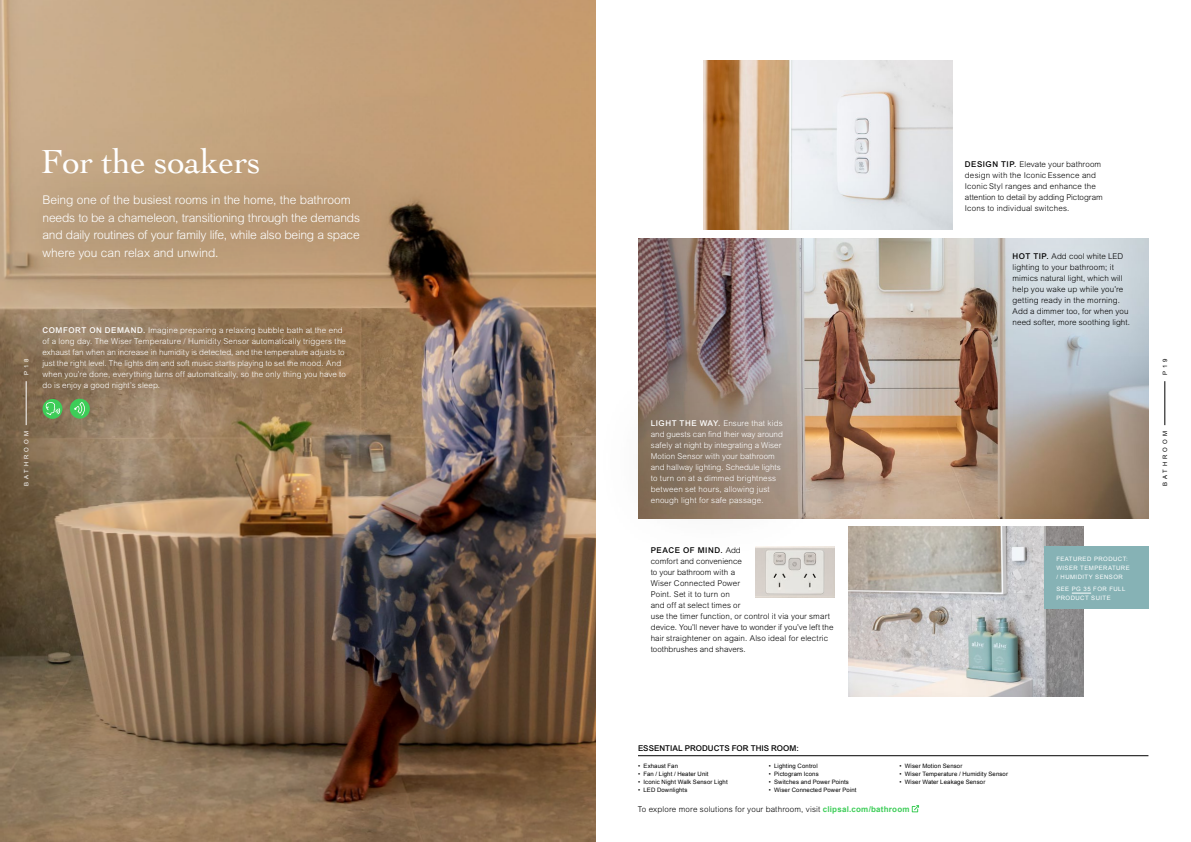
<style>
.page{position:relative;width:1191px;height:842px;background:#fff}
.page>*{position:absolute;margin:0;border:0;box-sizing:border-box;transform-origin:0 0}
.t1{font:35px "Cochin";letter-spacing:-.01em;color:#fff}
.t2{font:300 12px/17.5px "Arial MT Std";letter-spacing:-.015em;color:#fff}
.t3{font:300 8px/11px "Arial MT Std";letter-spacing:.015em;color:#000}
.t4{font:300 8px/11px "Arial MT Std";letter-spacing:.015em;color:#fff}
.t5{font:500 8px "Arial MT Std";letter-spacing:.005em;color:#000}
.t6{font:6px "Arial";letter-spacing:.02em;color:#000}
.t7{font:6px/9px "Arial";letter-spacing:.075em;color:#fff}
.t8{font:6px "Arial";letter-spacing:.5em;color:#000}
.t9{font:6px "Arial";letter-spacing:.5em;color:#fff}
.s1{font-weight:500}
.s2{font-family:"Arial";font-weight:700;color:#3dcd58}
</style>
<div class="page">
<img style="left:638px;top:239px;width:510px;height:279px">
<img style="left:0;top:0;width:595px;height:842px">
<div style="left:0;top:146px;width:404px;height:161px;background:#000;opacity:.7"></div>
<div style="left:0;top:276px;width:390px;height:163px;background:#000;opacity:.7"></div>
<div style="left:595px;top:361px;width:240px;height:201px;background:#000;opacity:.75"></div>
<div style="left:989px;top:228px;width:161px;height:122px;background:#fff;opacity:.75"></div>
<img style="left:703px;top:60px;width:250px;height:170px">
<hr style="left:638px;top:755px;width:510px;height:1px;background:#000">
<img style="left:848px;top:527px;width:235px;height:169px">
<svg style="left:911px;top:805px;width:8px;height:7px"></svg>
<div style="left:43px;top:399px;width:19px;height:20px;background:#3dcd58;border-radius:50%"></div>
<svg style="left:45px;top:402px;width:15px;height:13px"></svg>
<div style="left:70px;top:399px;width:20px;height:20px;background:#3dcd58;border-radius:50%"></div>
<svg style="left:74px;top:402px;width:11px;height:14px"></svg>
<img style="left:755px;top:547px;width:79px;height:50px">
<hr style="left:1164px;top:381px;width:1px;height:44px;background:#000">
<hr style="left:26px;top:381px;width:1px;height:44px;background:#fff">
<div style="left:1044px;top:547px;width:105px;height:62px;background:#86b2b5"></div>
<svg style="left:1072px;top:593px;width:19px;height:1px"></svg>
<h1 class="t1" style="left:41px;top:138px;width:222px">For the soakers</h1>
<h2 class="t2" style="left:43px;top:191px;width:319px">Being one of the busiest rooms in the home, the bathroom needs to be a chameleon, transitioning through the demands and daily routines of your family life, while also being a space where you can relax and unwind.</h2>
<p class="t7" style="left:22px;top:375px;width:18px;rotate:-90deg">P18</p>
<p class="t4" style="left:43px;top:325px;width:305px"><span class="s1">COMFORT ON DEMAND.</span> Imagine preparing a relaxing bubble bath at the end of a long day. The Wiser Temperature / Humidity Sensor automatically triggers the exhaust fan when an increase in humidity is detected, and the temperature adjusts to just the right level. The lights dim and soft music starts playing to set the mood. And when you’re done, everything turns off automatically, so the only thing you have to do is enjoy a good night’s sleep.</p>
<p class="t9" style="left:22px;top:486px;width:57px;rotate:-90deg">BATHROOM</p>
<p class="t4" style="left:651px;top:418px;width:134px"><span class="s1">LIGHT THE WAY.</span> Ensure that kids and guests can find their way around safely at night by integrating a Wiser Motion Sensor with your bathroom and hallway lighting. Schedule lights to turn on at a dimmed brightness between set hours, allowing just enough light for safe passage.</p>
<p class="t3" style="left:651px;top:544px;width:184px"><span class="s1">PEACE OF MIND.</span> Add<br>comfort and convenience<br>to your bathroom with a<br>Wiser Connected Power<br>Point. Set it to turn on<br>and off at select times or<br>use the timer function, or control it via your smart device. You’ll never have to wonder if you’ve left the hair straightener on again. Also ideal for electric toothbrushes and shavers.</p>
<p class="t3" style="left:965px;top:158px;width:139px"><span class="s1">DESIGN TIP.</span> Elevate your bathroom design with the Iconic Essence and Iconic Styl ranges and enhance the attention to detail by adding Pictogram Icons to individual switches.</p>
<p class="t3" style="left:1012px;top:250px;width:119px"><span class="s1">HOT TIP.</span> Add cool white LED lighting to your bathroom; it mimics natural light, which will help you wake up while you’re getting ready in the morning.<br>Add a dimmer too, for when you need softer, more soothing light.</p>
<p class="t7" style="left:1056px;top:555px;width:75px">FEATURED PRODUCT:<br>WISER TEMPERATURE / HUMIDITY SENSOR</p>
<p class="t7" style="left:1056px;top:584px;width:71px">SEE PG 35 FOR FULL<br>PRODUCT SUITE</p>
<p class="t6" style="left:1161px;top:375px;width:18px;rotate:-90deg">P19</p>
<p class="t8" style="left:1161px;top:486px;width:57px;rotate:-90deg">BATHROOM</p>
<p class="t5" style="left:638px;top:744px;width:162px">ESSENTIAL PRODUCTS FOR THIS ROOM:</p>
<p class="t6" style="left:638px;top:762px;width:41px">• Exhaust Fan</p>
<p class="t6" style="left:638px;top:770px;width:72px">• Fan / Light / Heater Unit</p>
<p class="t6" style="left:638px;top:778px;width:91px">• Iconic Night Walk Sensor Light</p>
<p class="t6" style="left:638px;top:786px;width:51px">• LED Downlights</p>
<p class="t6" style="left:899px;top:762px;width:65px">• Wiser Motion Sensor</p>
<p class="t6" style="left:899px;top:770px;width:110px">• Wiser Temperature / Humidity Sensor</p>
<p class="t6" style="left:899px;top:778px;width:87px">• Wiser Water Leakage Sensor</p>
<p class="t3" style="left:638px;top:804px;width:273px">To explore more solutions for your bathroom, visit <span class="s2">clipsal.com/bathroom</span></p>
<p class="t6" style="left:768px;top:762px;width:51px">• Lighting Control</p>
<p class="t6" style="left:768px;top:770px;width:52px">• Pictogram Icons</p>
<p class="t6" style="left:768px;top:778px;width:82px">• Switches and Power Points</p>
<p class="t6" style="left:768px;top:786px;width:89px">• Wiser Connected Power Point</p>
</div>
